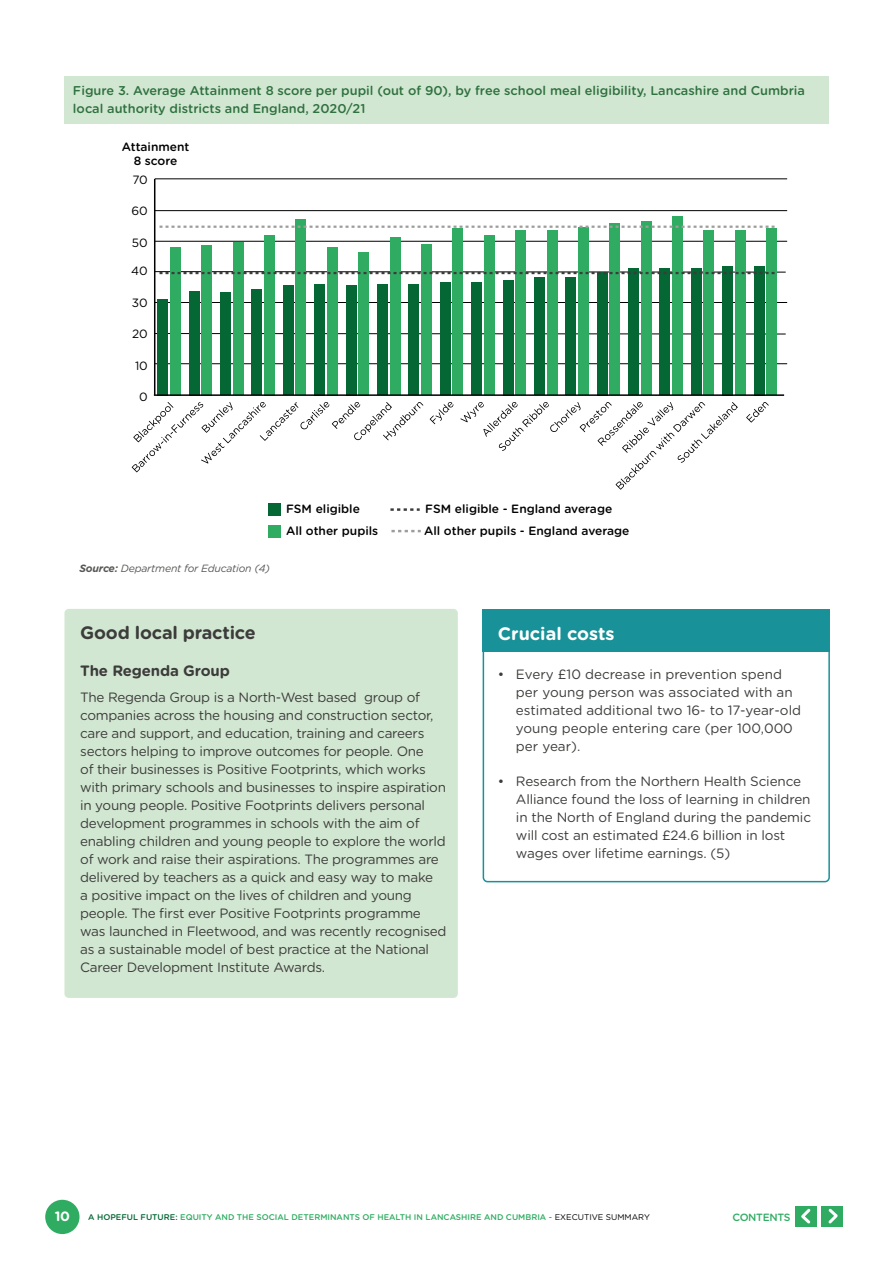
<style>
.page{position:relative;width:893px;height:1263px;background:#fff}
.page>*{position:absolute;margin:0;border:0;box-sizing:border-box;transform-origin:0 0}
.t1{font:700 18px "Gotham Rounded";letter-spacing:-.01em;color:#3c3c3b}
.t2{font:700 18px "Gotham Rounded";color:#fff}
.t3{font:700 15px "Gotham Rounded";letter-spacing:-.01em;color:#3c3c3b}
.t4{font:13.5px/18px "Gotham Rounded";letter-spacing:-.02em;color:#3c3c3b}
.t5{font:13.5px/18px "Gotham Rounded";color:#3c3c3b}
.t6{font:700 13.5px "Gotham Rounded";color:#fff}
.t7{font:500 12.75px/18px "Gotham Rounded";color:#2f713f}
.t8{font:500 12px/14.4px "Gotham Rounded";color:#000;text-align:center}
.t9{font:12px "Gotham Rounded";color:#000}
.t10{font:italic 10.5px "Gotham Rounded";letter-spacing:-.02em;color:#575756}
.t11{font:500 10.5px "Gotham Rounded";letter-spacing:-.03em;color:#30ac62}
.t12{font:500 8.25px "Gotham Rounded";color:#30ac62}
.s1{font-weight:700}
.s2{color:#046734}
.s3{font-weight:400;color:#000}
</style>
<div class="page">
<div style="left:45px;top:1200px;width:35px;height:34px;background:#30ac62;border-radius:50%"></div>
<div style="left:796px;top:1206px;width:21px;height:20px;background:#30ac62"></div>
<svg style="left:801px;top:1208px;width:10px;height:16px"></svg>
<div style="left:822px;top:1206px;width:21px;height:20px;background:#30ac62"></div>
<svg style="left:828px;top:1208px;width:10px;height:16px"></svg>
<div style="left:64px;top:77px;width:765px;height:47px;background:#d2e7d2"></div>
<div style="left:64px;top:609px;width:394px;height:389px;background:#d2e7d2;border-radius:4px"></div>
<div style="left:483px;top:609px;width:347px;height:42px;background:#189298"></div>
<div style="left:483px;top:621px;width:347px;height:261px;border:2px solid #189298;border-radius:4px"></div>
<svg style="left:155px;top:333px;width:631px;height:1px"></svg>
<hr style="left:155px;top:179px;width:632px;height:1px;background:#000">
<hr style="left:155px;top:210px;width:632px;height:1px;background:#000">
<hr style="left:155px;top:241px;width:632px;height:1px;background:#000">
<hr style="left:155px;top:302px;width:632px;height:1px;background:#000">
<hr style="left:155px;top:363px;width:632px;height:1px;background:#000">
<hr style="left:154px;top:179px;width:1px;height:216px;background:#000">
<div style="left:766px;top:228px;width:11px;height:167px;background:#30ac62"></div>
<div style="left:754px;top:266px;width:10px;height:129px;background:#046734"></div>
<div style="left:735px;top:231px;width:11px;height:164px;background:#30ac62"></div>
<div style="left:722px;top:266px;width:11px;height:129px;background:#046734"></div>
<div style="left:704px;top:231px;width:10px;height:164px;background:#30ac62"></div>
<div style="left:691px;top:268px;width:11px;height:127px;background:#046734"></div>
<div style="left:672px;top:217px;width:11px;height:178px;background:#30ac62"></div>
<div style="left:660px;top:268px;width:10px;height:127px;background:#046734"></div>
<div style="left:641px;top:221px;width:10px;height:174px;background:#30ac62"></div>
<div style="left:628px;top:268px;width:11px;height:127px;background:#046734"></div>
<div style="left:609px;top:224px;width:11px;height:171px;background:#30ac62"></div>
<div style="left:597px;top:272px;width:10px;height:123px;background:#046734"></div>
<div style="left:578px;top:227px;width:11px;height:168px;background:#30ac62"></div>
<div style="left:565px;top:278px;width:11px;height:117px;background:#046734"></div>
<div style="left:547px;top:231px;width:10px;height:164px;background:#30ac62"></div>
<div style="left:534px;top:278px;width:11px;height:117px;background:#046734"></div>
<div style="left:515px;top:231px;width:11px;height:164px;background:#30ac62"></div>
<div style="left:503px;top:280px;width:10px;height:115px;background:#046734"></div>
<div style="left:484px;top:235px;width:11px;height:160px;background:#30ac62"></div>
<div style="left:471px;top:282px;width:11px;height:113px;background:#046734"></div>
<div style="left:453px;top:228px;width:10px;height:167px;background:#30ac62"></div>
<div style="left:440px;top:282px;width:11px;height:113px;background:#046734"></div>
<div style="left:421px;top:244px;width:11px;height:151px;background:#30ac62"></div>
<div style="left:409px;top:285px;width:10px;height:110px;background:#046734"></div>
<div style="left:390px;top:238px;width:10px;height:157px;background:#30ac62"></div>
<div style="left:377px;top:285px;width:11px;height:110px;background:#046734"></div>
<div style="left:358px;top:252px;width:11px;height:143px;background:#30ac62"></div>
<div style="left:346px;top:285px;width:10px;height:110px;background:#046734"></div>
<div style="left:327px;top:247px;width:11px;height:149px;background:#30ac62"></div>
<div style="left:314px;top:285px;width:11px;height:111px;background:#046734"></div>
<div style="left:296px;top:219px;width:10px;height:176px;background:#30ac62"></div>
<div style="left:283px;top:285px;width:11px;height:110px;background:#046734"></div>
<div style="left:264px;top:235px;width:11px;height:160px;background:#30ac62"></div>
<div style="left:252px;top:290px;width:10px;height:105px;background:#046734"></div>
<div style="left:233px;top:242px;width:10px;height:153px;background:#30ac62"></div>
<div style="left:220px;top:292px;width:11px;height:103px;background:#046734"></div>
<div style="left:201px;top:245px;width:11px;height:150px;background:#30ac62"></div>
<div style="left:189px;top:291px;width:10px;height:104px;background:#046734"></div>
<div style="left:170px;top:247px;width:11px;height:148px;background:#30ac62"></div>
<div style="left:157px;top:299px;width:11px;height:96px;background:#046734"></div>
<hr style="left:154px;top:394px;width:630px;height:2px;background:#000">
<svg style="left:155px;top:271px;width:631px;height:3px"></svg>
<svg style="left:160px;top:226px;width:615px;height:2px"></svg>
<svg style="left:430px;top:402px;width:23px;height:22px"></svg>
<svg style="left:746px;top:402px;width:23px;height:21px"></svg>
<svg style="left:132px;top:402px;width:291px;height:70px"></svg>
<svg style="left:460px;top:402px;width:278px;height:88px"></svg>
<div style="left:268px;top:503px;width:12px;height:13px;background:#046734"></div>
<div style="left:268px;top:525px;width:13px;height:12px;background:#30ac62"></div>
<svg style="left:390px;top:508px;width:30px;height:3px"></svg>
<svg style="left:391px;top:530px;width:30px;height:2px"></svg>
<p class="t7" style="left:73px;top:81px;width:734px">Figure 3. Average Attainment 8 score per pupil (out of 90), by free school meal eligibility, Lancashire and Cumbria local authority districts and England, 2020/21</p>
<p class="t8" style="left:122px;top:139px;width:69px">Attainment<br>8 score</p>
<p class="t9" style="left:132px;top:171px;width:17px">70</p>
<p class="t9" style="left:132px;top:203px;width:18px">60</p>
<p class="t9" style="left:132px;top:234px;width:17px">50</p>
<p class="t9" style="left:131px;top:263px;width:18px">40</p>
<p class="t9" style="left:132px;top:294px;width:17px">30</p>
<p class="t9" style="left:132px;top:326px;width:17px">20</p>
<p class="t9" style="left:135px;top:357px;width:14px">10</p>
<p class="t9" style="left:139px;top:389px;width:10px">0</p>
<p class="t10" style="left:80px;top:561px;width:192px"><span class="s1">Source:</span> Department for Education (4)</p>
<p class="t8" style="left:286px;top:497px;width:94px;line-height:21.5px;text-align:left">FSM eligible<br>All other pupils</p>
<p class="t8" style="left:425px;top:501px;width:188px">FSM eligible - England average</p>
<p class="t8" style="left:424px;top:523px;width:207px">All other pupils - England average</p>
<h1 class="t1" style="left:80px;top:619px;width:177px">Good local practice</h1>
<p class="t3" style="left:80px;top:659px;width:151px">The Regenda Group</p>
<p class="t4" style="left:80px;top:688px;width:368px">The Regenda Group is a North-West based group of companies across the housing and construction sector, care and support, and education, training and careers sectors helping to improve outcomes for people. One<br>of their businesses is Positive Footprints, which works with primary schools and businesses to inspire aspiration in young people. Positive Footprints delivers personal development programmes in schools with the aim of enabling children and young people to explore the world of work and raise their aspirations. The programmes are delivered by teachers as a quick and easy way to make<br>a positive impact on the lives of children and young people. The first ever Positive Footprints programme was launched in Fleetwood, and was recently recognised as a sustainable model of best practice at the National Career Development Institute Awards.</p>
<h1 class="t2" style="left:498px;top:620px;width:118px">Crucial costs</h1>
<p class="t5" style="left:516px;top:665px;width:287px;text-indent:-18px">• Every £10 decrease in prevention spend per young person was associated with an estimated additional two 16- to 17-year-old young people entering care (per 100,000 per year).</p>
<p class="t4" style="left:516px;top:772px;width:297px;text-indent:-18px">• Research from the Northern Health Science Alliance found the loss of learning in children in the North of England during the pandemic will cost an estimated £24.6 billion in lost wages over lifetime earnings. (5)</p>
<p class="t6" style="left:55px;top:1206px;width:17px">10</p>
<p class="t12" style="left:88px;top:1211px;width:563px"><span class="s2">A HOPEFUL FUTURE:</span> EQUITY AND THE SOCIAL DETERMINANTS OF HEALTH IN LANCASHIRE AND CUMBRIA - <span class="s3">EXECUTIVE SUMMARY</span></p>
<p class="t11" style="left:732px;top:1209px;width:60px">CONTENTS</p>
</div>
